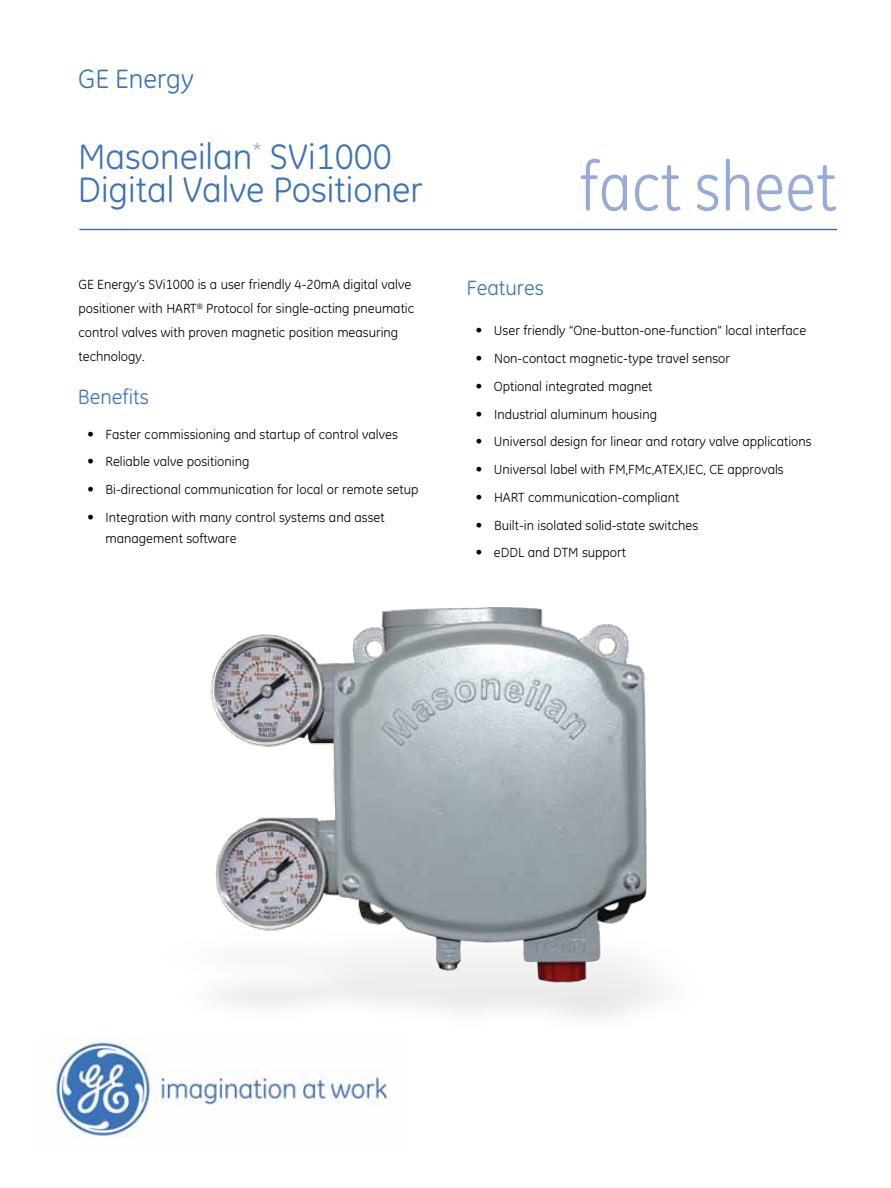
<style>
.page{position:relative;width:891px;height:1188px;background:#fff}
.page>*{position:absolute;margin:0;border:0;box-sizing:border-box;transform-origin:0 0}
.t1{font:69px "GE Inspira Cond";color:#97abd8}
.t2{font:36px/33.8px "GE Inspira";color:#3b73b9}
.t3{font:27px "GE Inspira";color:#3b73b9}
.t4{font:21px "GE Inspira";color:#3b73b9}
.t5{font:13.5px/24px "GE Inspira";color:#000}
.s1{font-size:15px}
</style>
<div class="page">
<img style="left:51px;top:1037px;width:338px;height:101px">
<hr style="left:79px;top:229px;width:758px;height:1px;background:#3b73b9">
<img style="left:210px;top:608px;width:454px;height:409px">
<h3 class="t3" style="left:78px;top:64px;width:117px">GE Energy</h3>
<h2 class="t2" style="left:78px;top:140px;width:346px">Masoneilan<sup>*</sup> SVi1000<br>Digital Valve Positioner</h2>
<p class="t5" style="left:78px;top:273px;width:337px">GE Energy’s SVi1000 is a user friendly 4-20mA digital valve positioner with HART<sup>®</sup> Protocol for single-acting pneumatic control valves with proven magnetic position measuring technology.</p>
<h3 class="t4" style="left:78px;top:385px;width:73px">Benefits</h3>
<p class="t5" style="left:87px;top:422px;width:312px"><span class="s1">•</span> Faster commissioning and startup of control valves</p>
<p class="t5" style="left:87px;top:450px;width:164px"><span class="s1">•</span> Reliable valve positioning</p>
<p class="t5" style="left:87px;top:478px;width:333px"><span class="s1">•</span> Bi-directional communication for local or remote setup</p>
<p class="t5" style="left:106px;top:507px;width:281px;line-height:21px;text-indent:-19px"><span class="s1">•</span> Integration with many control systems and asset management software</p>
<h1 class="t1" style="left:579px;top:147px;width:259px">fact sheet</h1>
<h3 class="t4" style="left:466px;top:276px;width:79px">Features</h3>
<p class="t5" style="left:476px;top:319px;width:332px"><span class="s1">•</span> User friendly “One-button-one-function” local interface</p>
<p class="t5" style="left:476px;top:347px;width:256px"><span class="s1">•</span> Non-contact magnetic-type travel sensor</p>
<p class="t5" style="left:476px;top:374px;width:178px"><span class="s1">•</span> Optional integrated magnet</p>
<p class="t5" style="left:476px;top:402px;width:183px"><span class="s1">•</span> Industrial aluminum housing</p>
<p class="t5" style="left:476px;top:430px;width:338px"><span class="s1">•</span> Universal design for linear and rotary valve applications</p>
<p class="t5" style="left:476px;top:458px;width:310px"><span class="s1">•</span> Universal label with FM,FMc,ATEX,IEC, CE approvals</p>
<p class="t5" style="left:476px;top:485px;width:205px"><span class="s1">•</span> HART communication-compliant</p>
<p class="t5" style="left:476px;top:513px;width:224px"><span class="s1">•</span> Built-in isolated solid-state switches</p>
<p class="t5" style="left:476px;top:541px;width:152px"><span class="s1">•</span> eDDL and DTM support</p>
</div>
